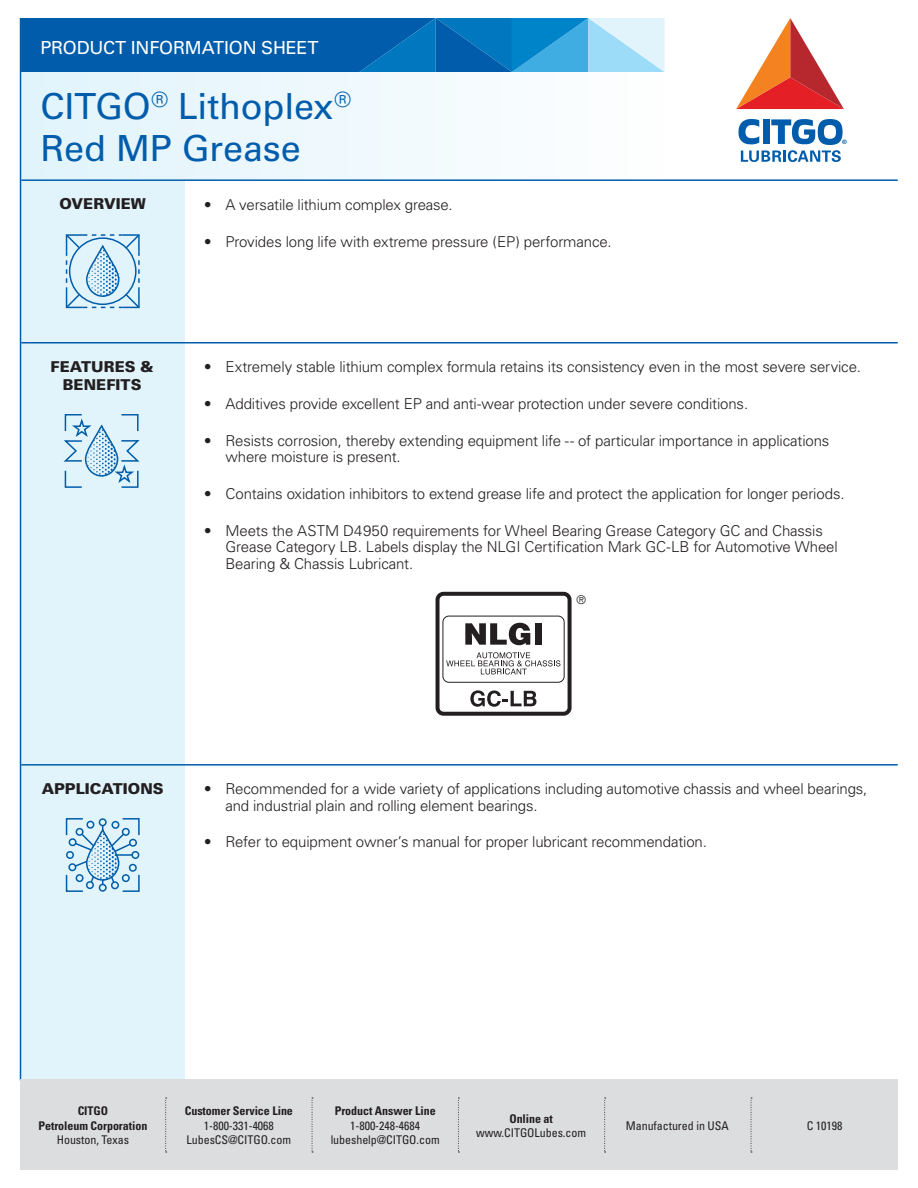
<style>
.page{position:relative;width:918px;height:1188px;background:#fff}
.page>*{position:absolute;margin:0;border:0;box-sizing:border-box;transform-origin:0 0}
.Headers{font:36px/42px "Univers";letter-spacing:-.005em;color:#015dab}
.Headers-2{font:18px "Univers";letter-spacing:-.01em;color:#fff}
.t1{font:300 15px/16.5px "Univers";letter-spacing:-.01em;color:#231f20}
.Headers-3{font:900 15px/18px "Univers";color:#231f20;text-align:center}
.t2{font:condensed 12px/14.4px "Univers";letter-spacing:-.005em;color:#231f20;text-align:center}
.t3{font:700 condensed 12px/14.4px "Univers";letter-spacing:-.005em;color:#231f20;text-align:center}
.Headers-4{font:300 12px "Univers";color:#231f20}
.s1{font-weight:400}
.s2{font-weight:700}
</style>
<div class="page">
<div style="left:21px;top:181px;width:164px;height:899px;background:#e1f4fc"></div>
<div style="left:21px;top:72px;width:644px;height:108px;background:linear-gradient(to right,#e0f4fc,#fefefe)"></div>
<svg style="left:736px;top:18px;width:108px;height:91px"></svg>
<svg style="left:738px;top:119px;width:109px;height:43px"></svg>
<svg style="left:21px;top:18px;width:644px;height:54px;background:#1b77bb"></svg>
<hr style="left:21px;top:179px;width:877px;height:2px;background:#015dab">
<hr style="left:21px;top:342px;width:877px;height:2px;background:#015dab">
<hr style="left:21px;top:764px;width:877px;height:2px;background:#015dab">
<hr style="left:20px;top:18px;width:1px;height:1062px;background:#015dab">
<hr style="left:20px;top:1079px;width:878px;height:2px;background:#015dab">
<svg style="left:66px;top:234px;width:74px;height:74px"></svg>
<svg style="left:64px;top:414px;width:76px;height:74px"></svg>
<svg style="left:66px;top:818px;width:74px;height:74px"></svg>
<div style="left:20px;top:1080px;width:878px;height:90px;background:#dcdddf"></div>
<svg style="left:751px;top:1098px;width:1px;height:55px"></svg>
<svg style="left:604px;top:1098px;width:2px;height:55px"></svg>
<svg style="left:458px;top:1098px;width:1px;height:55px"></svg>
<svg style="left:312px;top:1098px;width:1px;height:55px"></svg>
<svg style="left:165px;top:1098px;width:2px;height:55px"></svg>
<div style="left:436px;top:592px;width:136px;height:124px;border:4px solid #231f20;border-radius:6px"></div>
<div style="left:442px;top:616px;width:123px;height:67px;border:1px solid #231f20;border-radius:6px"></div>
<svg style="left:470px;top:690px;width:66px;height:17px"></svg>
<svg style="left:465px;top:623px;width:65px;height:22px"></svg>
<div style="left:535px;top:623px;width:7px;height:22px;background:#231f20"></div>
<svg style="left:446px;top:652px;width:114px;height:23px"></svg>
<p class="Headers-2" style="left:40px;top:37px;width:279px">PRODUCT INFORMATION SHEET</p>
<p class="Headers" style="left:40px;top:85px;width:312px">CITGO<sup>®</sup> Lithoplex<sup>®<br></sup>Red MP Grease</p>
<p class="Headers-3" style="left:59px;top:195px;width:88px">OVERVIEW</p>
<p class="Headers-3" style="left:51px;top:357px;width:105px">FEATURES &amp;<br>BENEFITS</p>
<p class="t1" style="left:205px;top:197px;width:249px"><span class="s1">•</span> A versatile lithium complex grease.</p>
<p class="t1" style="left:205px;top:233px;width:408px"><span class="s1">•</span> Provides long life with extreme pressure (EP) performance.</p>
<p class="t1" style="left:205px;top:359px;width:657px"><span class="s1">•</span> Extremely stable lithium complex formula retains its consistency even in the most severe service.</p>
<p class="t1" style="left:205px;top:395px;width:544px"><span class="s1">•</span> Additives provide excellent EP and anti-wear protection under severe conditions.</p>
<p class="t1" style="left:225px;top:432px;width:605px;text-indent:-20px"><span class="s1">•</span> Resists corrosion, thereby extending equipment life -- of particular importance in applications where moisture is present.</p>
<p class="t1" style="left:205px;top:485px;width:641px"><span class="s1">•</span> Contains oxidation inhibitors to extend grease life and protect the application for longer periods.</p>
<p class="t1" style="left:225px;top:522px;width:614px;text-indent:-20px"><span class="s1">•</span> Meets the ASTM D4950 requirements for Wheel Bearing Grease Category GC and Chassis<br>Grease Category LB. Labels display the NLGI Certification Mark GC-LB for Automotive Wheel<br>Bearing &amp; Chassis Lubricant.</p>
<p class="Headers-4" style="left:577px;top:592px;width:11px">®</p>
<p class="Headers-3" style="left:42px;top:779px;width:123px">APPLICATIONS</p>
<p class="t1" style="left:225px;top:781px;width:644px;text-indent:-20px"><span class="s1">•</span> Recommended for a wide variety of applications including automotive chassis and wheel bearings, and industrial plain and rolling element bearings.</p>
<p class="t1" style="left:205px;top:834px;width:503px"><span class="s1">•</span> Refer to equipment owner’s manual for proper lubricant recommendation.</p>
<p class="t3" style="left:39px;top:1104px;width:110px">CITGO<br>Petroleum Corporation<br><span class="s1">Houston, Texas</span></p>
<p class="t3" style="left:185px;top:1104px;width:110px">Customer Service Line</p>
<p class="t2" style="left:204px;top:1118px;width:71px">1-800-331-4068</p>
<p class="t2" style="left:187px;top:1132px;width:106px">LubesCS@CITGO.com</p>
<p class="t2" style="left:331px;top:1104px;width:111px"><span class="s2">Product Answer Line<br></span>1-800-248-4684 lubeshelp@CITGO.com</p>
<p class="t2" style="left:476px;top:1111px;width:111px"><span class="s2">Online at </span>www.CITGOLubes.com</p>
<p class="t2" style="left:807px;top:1118px;width:37px">C 10198</p>
<p class="t2" style="left:626px;top:1119px;width:104px">Manufactured in USA</p>
</div>
